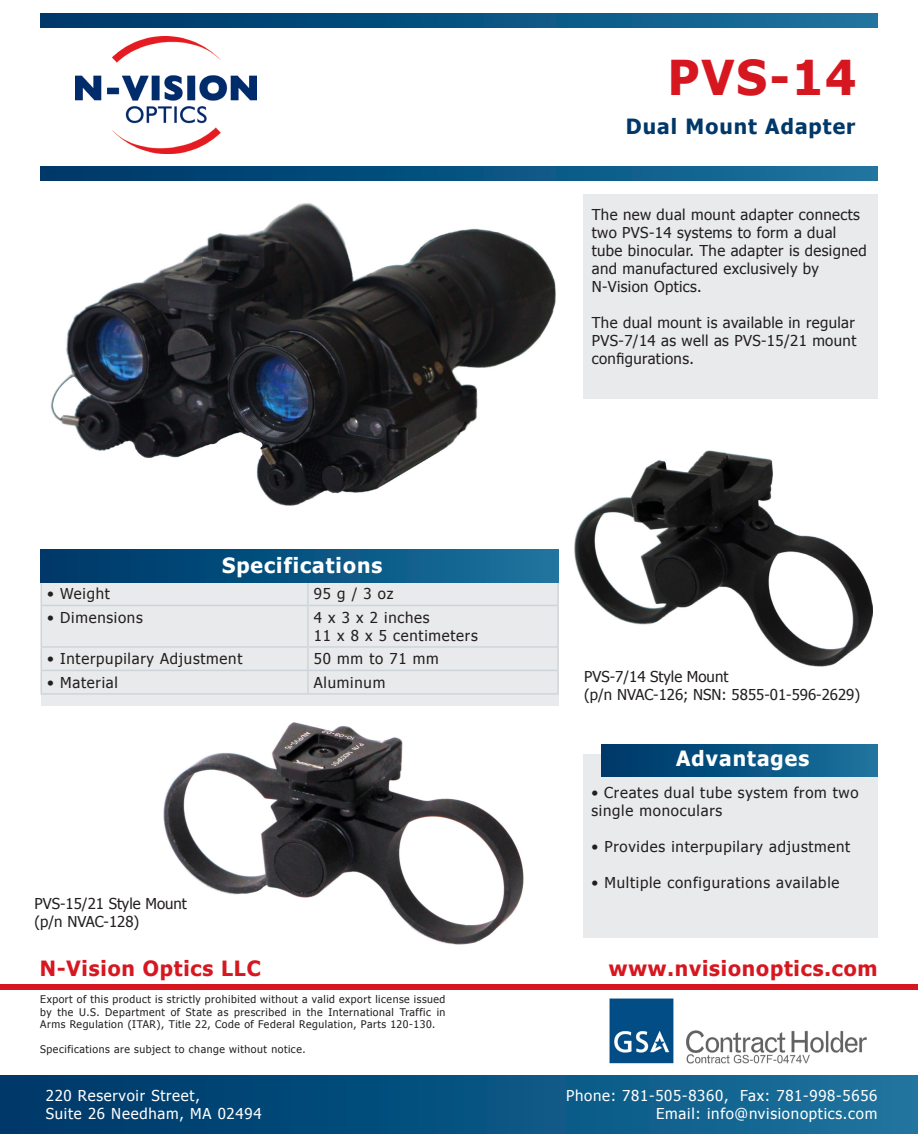
<style>
.page{position:relative;width:918px;height:1134px;background:#fff}
.page>*{position:absolute;margin:0;border:0;box-sizing:border-box;transform-origin:0 0}
.t1{font:700 48px "Tahoma";color:#d71720}
.t2{font:700 21px "Tahoma";letter-spacing:.04em;color:#d71720}
.t3{font:700 21px "Tahoma";letter-spacing:.05em;color:#fff}
.t4{font:700 21px "Tahoma";letter-spacing:.05em;color:#003869}
.t5{font:15px/18px "Tahoma";letter-spacing:.025em;color:#231f20}
.t6{font:15px/18px "Tahoma";letter-spacing:.05em;color:#231f20}
.t7{font:15px/18px "Tahoma";letter-spacing:.05em;color:#fff;text-align:right}
.t8{font:15px/18px "Tahoma";color:#231f20}
.t9{font:10.5px/12.6px "Tahoma";letter-spacing:.05em;color:#231f20;text-align:justify}
</style>
<div class="page">
<div style="left:583px;top:194px;width:295px;height:205px;background:#e9eaeb"></div>
<img style="left:50px;top:203px;width:506px;height:303px">
<div style="left:0;top:1075px;width:918px;height:59px;background:linear-gradient(to right,#003667,#1b739d)"></div>
<img style="left:609px;top:998px;width:258px;height:66px">
<div style="left:0;top:984px;width:918px;height:5px;background:#d71720"></div>
<svg style="left:40px;top:166px;width:838px;height:14px;background:#095481"></svg>
<img style="left:75px;top:37px;width:182px;height:117px">
<svg style="left:40px;top:14px;width:838px;height:14px;background:#095481"></svg>
<div style="left:41px;top:552px;width:518px;height:153px;background:#e9eaeb"></div>
<hr style="left:40px;top:583px;width:2px;height:22px;background:#ced5da">
<hr style="left:307px;top:583px;width:2px;height:22px;background:#ced5da">
<hr style="left:557px;top:583px;width:2px;height:22px;background:#ced5da">
<hr style="left:40px;top:605px;width:268px;height:1px;background:#ced5da">
<hr style="left:40px;top:606px;width:2px;height:40px;background:#ced5da">
<hr style="left:308px;top:605px;width:251px;height:1px;background:#ced5da">
<hr style="left:307px;top:606px;width:2px;height:40px;background:#ced5da">
<hr style="left:557px;top:606px;width:2px;height:40px;background:#ced5da">
<hr style="left:40px;top:646px;width:268px;height:2px;background:#ced5da">
<hr style="left:40px;top:648px;width:2px;height:22px;background:#ced5da">
<hr style="left:308px;top:646px;width:251px;height:2px;background:#ced5da">
<hr style="left:307px;top:648px;width:2px;height:22px;background:#ced5da">
<hr style="left:557px;top:648px;width:2px;height:22px;background:#ced5da">
<hr style="left:40px;top:670px;width:268px;height:1px;background:#ced5da">
<hr style="left:40px;top:671px;width:2px;height:22px;background:#ced5da">
<hr style="left:308px;top:670px;width:251px;height:1px;background:#ced5da">
<hr style="left:307px;top:671px;width:2px;height:22px;background:#ced5da">
<hr style="left:557px;top:671px;width:2px;height:22px;background:#ced5da">
<hr style="left:40px;top:693px;width:268px;height:2px;background:#ced5da">
<hr style="left:308px;top:693px;width:251px;height:2px;background:#ced5da">
<div style="left:40px;top:550px;width:519px;height:33px;background:linear-gradient(to right,#003667,#1b739d)"></div>
<img style="left:163px;top:723px;width:361px;height:222px">
<img style="left:575px;top:451px;width:298px;height:215px">
<div style="left:583px;top:755px;width:295px;height:183px;background:#e9eaeb"></div>
<div style="left:601px;top:744px;width:277px;height:32px;background:linear-gradient(to right,#003667,#1b739d)"></div>
<h2 class="t3" style="left:222px;top:551px;width:162px">Specifications</h2>
<h3 class="t5" style="left:47px;top:584px;width:64px">• Weight</h3>
<h3 class="t5" style="left:314px;top:584px;width:81px">95 g / 3 oz</h3>
<h3 class="t6" style="left:47px;top:608px;width:97px">• Dimensions</h3>
<h3 class="t6" style="left:314px;top:608px;width:165px">4 x 3 x 2 inches<br>11 x 8 x 5 centimeters</h3>
<h3 class="t6" style="left:47px;top:649px;width:197px">• Interpupilary Adjustment</h3>
<h3 class="t5" style="left:314px;top:649px;width:126px">50 mm to 71 mm</h3>
<h3 class="t6" style="left:47px;top:673px;width:72px">• Material</h3>
<h3 class="t6" style="left:314px;top:673px;width:73px">Aluminum</h3>
<h3 class="t8" style="left:35px;top:894px;width:154px">PVS-15/21 Style Mount (p/n NVAC-128)</h3>
<h2 class="t2" style="left:40px;top:954px;width:223px">N-Vision Optics LLC</h2>
<p class="t9" style="left:40px;top:992px;width:407px">Export of this product is strictly prohibited without a valid export license issued by the U.S. Department of State as prescribed in the International Traffic in Arms Regulation (ITAR), Title 22, Code of Federal Regulation, Parts 120-130.</p>
<p class="t9" style="left:40px;top:1043px;width:267px">Specifications are subject to change without notice.</p>
<h3 class="t7" style="left:46px;top:1086px;width:217px;text-align:left">220 Reservoir Street,<br>Suite 26 Needham, MA 02494</h3>
<h1 class="t1" style="left:668px;top:44px;width:190px">PVS-14</h1>
<h2 class="t4" style="left:626px;top:112px;width:231px">Dual Mount Adapter</h2>
<h3 class="t5" style="left:592px;top:205px;width:276px">The new dual mount adapter connects two PVS-14 systems to form a dual tube binocular. The adapter is designed and manufactured exclusively by<br>N-Vision Optics.</h3>
<h3 class="t5" style="left:592px;top:313px;width:266px;text-align:justify">The dual mount is available in regular PVS-7/14 as well as PVS-15/21 mount configurations.</h3>
<h3 class="t8" style="left:584px;top:667px;width:277px">PVS-7/14 Style Mount<br>(p/n NVAC-126; NSN: 5855-01-596-2629)</h3>
<h2 class="t3" style="left:676px;top:744px;width:135px">Advantages</h2>
<h3 class="t6" style="left:592px;top:782px;width:268px">• Creates dual tube system from two single monoculars</h3>
<h3 class="t6" style="left:592px;top:836px;width:260px">• Provides interpupilary adjustment</h3>
<h3 class="t6" style="left:592px;top:872px;width:249px">• Multiple configurations available</h3>
<h2 class="t2" style="left:609px;top:954px;width:270px">www.nvisionoptics.com</h2>
<h3 class="t7" style="left:566px;top:1086px;width:313px">Phone: 781-505-8360, Fax: 781-998-5656<br>Email: info@nvisionoptics.com</h3>
</div>
